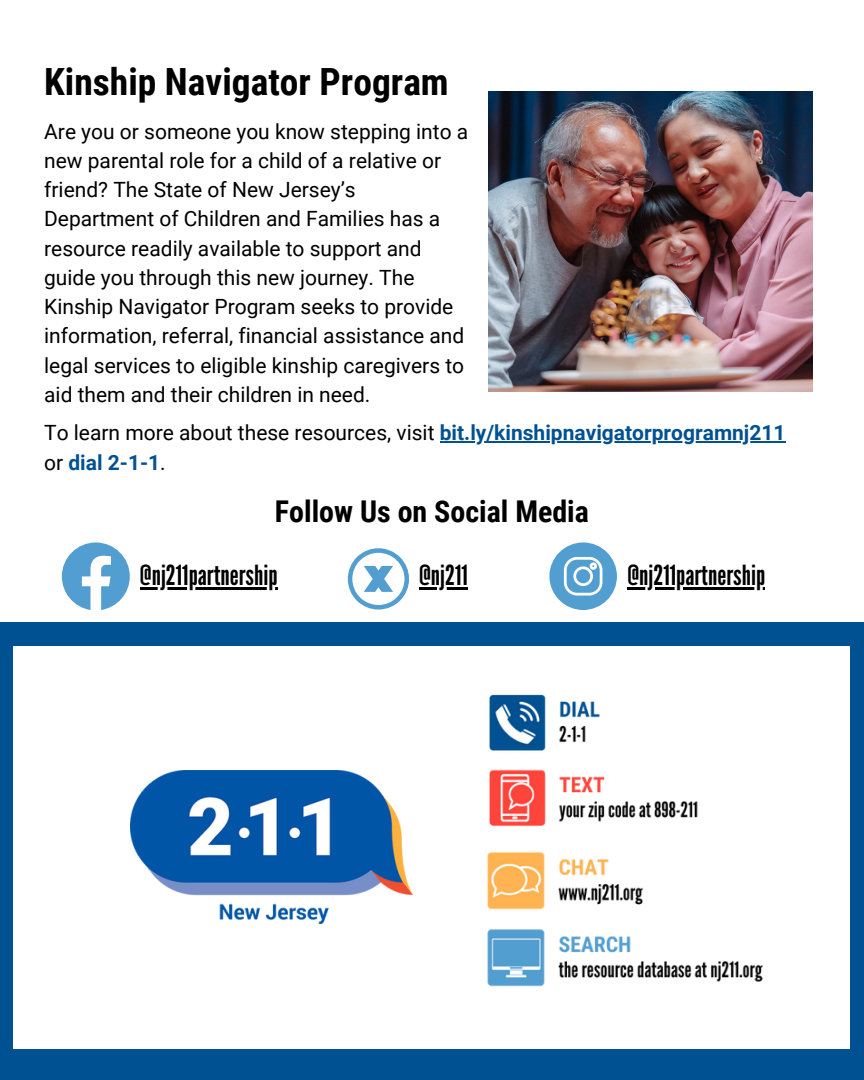
<style>
.page{position:relative;width:864px;height:1080px;background:#fff}
.page>*{position:absolute;margin:0;border:0;box-sizing:border-box;transform-origin:0 0}
.t1{font:700 37.5px "Roboto Condensed";color:#000}
.t2{font:700 30px "Roboto Condensed";color:#000}
.t3{font:27.75px "League Gothic";color:#000}
.t4{font:21px/29.2px "Roboto";color:#000}
.t5{font:700 21px "Roboto";color:#005191}
.s1{font-weight:700;color:#005191}
.s2{font-weight:400;color:#000}
</style>
<div class="page">
<div style="left:0;top:623px;width:864px;height:457px;background:#005191"></div>
<svg style="left:62px;top:542px;width:67px;height:68px"></svg>
<svg style="left:549px;top:542px;width:68px;height:68px"></svg>
<div style="left:14px;top:646px;width:836px;height:402px;background:#fff"></div>
<img style="left:489px;top:694px;width:209px;height:132px">
<img style="left:487px;top:852px;width:276px;height:135px">
<img style="left:131px;top:770px;width:281px;height:153px">
<svg style="left:348px;top:548px;width:61px;height:61px"></svg>
<img style="left:489px;top:91px;width:324px;height:301px">
<hr style="left:140px;top:588px;width:138px;height:2px;background:#000">
<hr style="left:628px;top:588px;width:137px;height:2px;background:#000">
<hr style="left:419px;top:588px;width:49px;height:2px;background:#000">
<hr style="left:440px;top:442px;width:346px;height:1px;background:#005191">
<p class="t1" style="left:44px;top:60px;width:406px">Kinship Navigator Program</p>
<h3 class="t4" style="left:44px;top:117px;width:426px">Are you or someone you know stepping into a new parental role for a child of a relative or friend? The State of New Jersey’s Department of Children and Families has a resource readily available to support and guide you through this new journey. The Kinship Navigator Program seeks to provide information, referral, financial assistance and legal services to eligible kinship caregivers to aid them and their children in need.</h3>
<p class="t4" style="left:44px;top:419px;width:743px">To learn more about these resources, visit <span class="s1">bit.ly/kinshipnavigatorprogramnj211</span></p>
<h3 class="t5" style="left:44px;top:450px;width:123px"><span class="s2">or</span> dial 2-1-1<span class="s2">.</span></h3>
<p class="t2" style="left:275px;top:494px;width:316px">Follow Us on Social Media</p>
<h2 class="t3" style="left:140px;top:559px;width:139px">@nj211partnership</h2>
<h3 class="t3" style="left:419px;top:559px;width:50px">@nj211</h3>
<p class="t3" style="left:628px;top:559px;width:139px">@nj211partnership</p>
</div>
